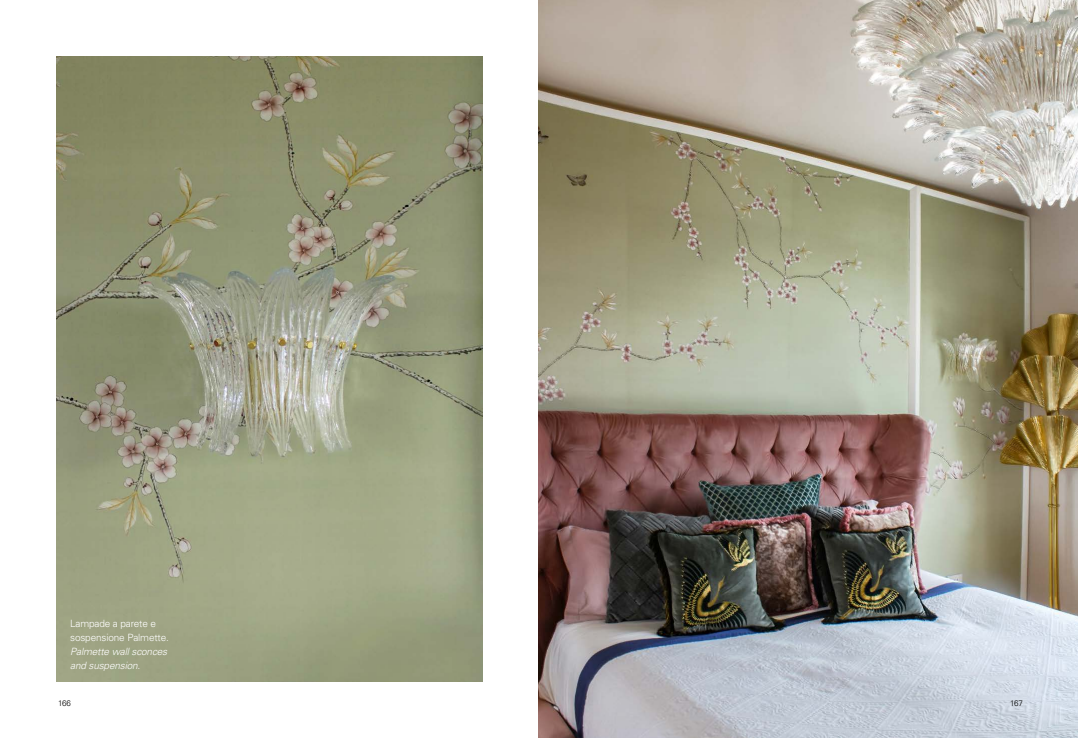
<style>
.page{position:relative;width:1078px;height:738px;background:#fff}
.page>*{position:absolute;margin:0;border:0;box-sizing:border-box;transform-origin:0 0}
.t1{font:300 10px/14px "Univers LT Std";letter-spacing:-.015em;color:#fff}
.t2{font:italic 300 10px/14px "Univers LT Std";letter-spacing:-.015em;color:#fff}
.t3{font:300 8px "Univers LT Std";letter-spacing:-.025em;color:#000}
</style>
<div class="page">
<img style="left:57px;top:57px;width:425px;height:623px">
<img style="left:539px;top:0;width:538px;height:737px">
<p class="t1" style="left:70px;top:615px;width:100px">Lampade a parete e sospensione Palmette.</p>
<p class="t2" style="left:70px;top:643px;width:99px">Palmette wall sconces and suspension.</p>
<p class="t3" style="left:58px;top:698px;width:14px">166</p>
<p class="t3" style="left:1009px;top:698px;width:14px">167</p>
</div>
